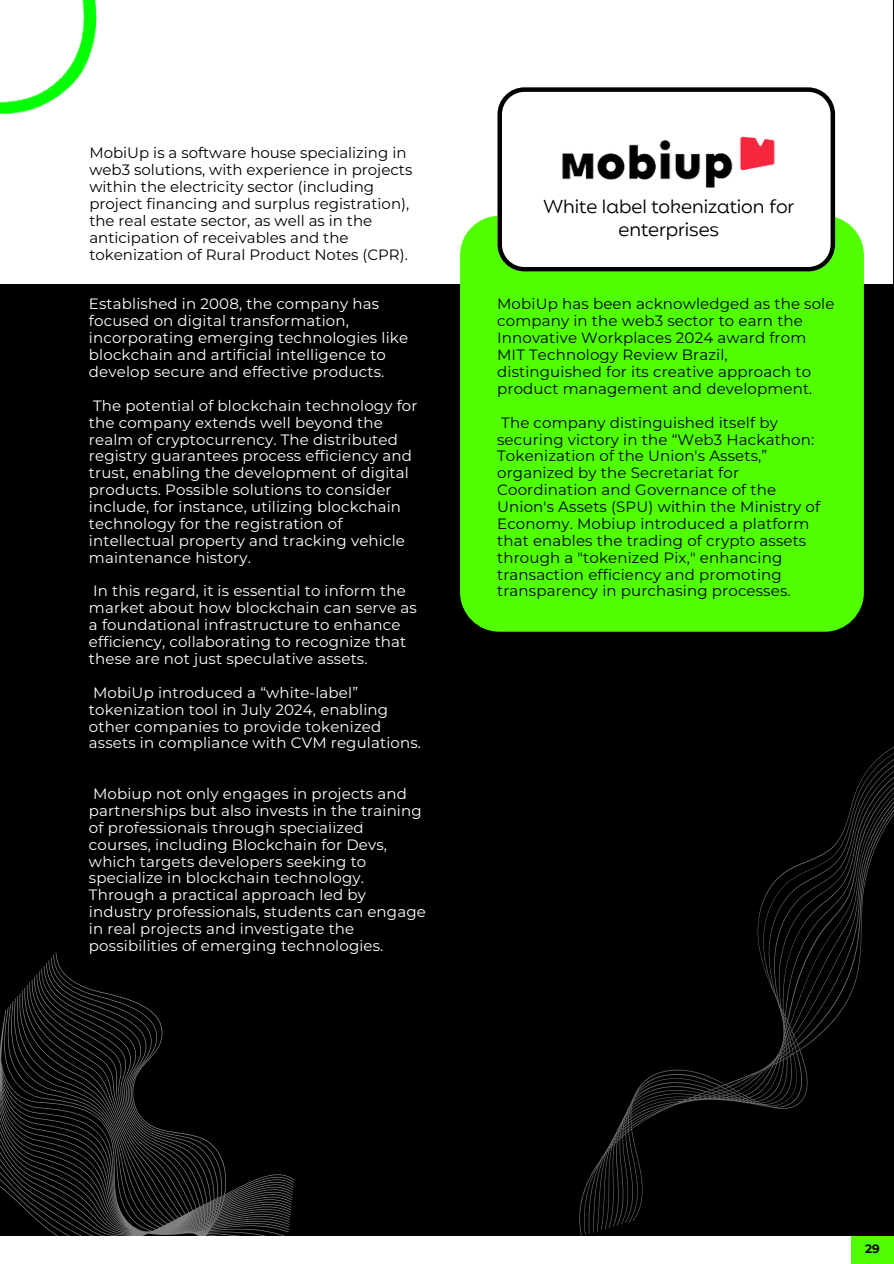
<style>
.page{position:relative;width:894px;height:1264px;background:#fff}
.page>*{position:absolute;margin:0;border:0;box-sizing:border-box;transform-origin:0 0}
.t1{font:19.05px/22.5px "Mangueira";color:#000;text-align:center}
.t2{font:15px/16.8px "Montserrat";letter-spacing:.01em;color:#fff}
.t3{font:15px/16.8px "Montserrat";letter-spacing:.01em;color:#000}
.t4{font:700 12px "Montserrat";color:#000}
</style>
<div class="page">
<div style="left:0;top:0;width:893px;height:1263px;background:#000"></div>
<div style="left:0;top:0;width:892px;height:283px;background:#fff"></div>
<div style="left:0;top:1236px;width:879px;height:27px;background:#fff"></div>
<div style="left:850px;top:1236px;width:43px;height:27px;background:#50ff01"></div>
<div style="left:460px;top:216px;width:403px;height:415px;background:#50ff01;border-radius:39px"></div>
<svg style="left:497px;top:87px;width:337px;height:184px"></svg>
<img style="left:541px;top:135px;width:254px;height:54px">
<img style="left:0;top:0;width:96px;height:113px">
<svg style="left:0;top:952px;width:294px;height:284px"></svg>
<svg style="left:579px;top:747px;width:314px;height:488px"></svg>
<p class="t3" style="left:89px;top:144px;width:324px">MobiUp is a software house specializing in web3 solutions, with experience in projects within the electricity sector (including project financing and surplus registration), the real estate sector, as well as in the anticipation of receivables and the tokenization of Rural Product Notes (CPR).</p>
<p class="t2" style="left:89px;top:296px;width:320px">Established in 2008, the company has focused on digital transformation, incorporating emerging technologies like blockchain and artificial intelligence to develop secure and effective products.</p>
<p class="t2" style="left:89px;top:397px;width:330px">The potential of blockchain technology for the company extends well beyond the realm of cryptocurrency. The distributed registry guarantees process efficiency and trust, enabling the development of digital products. Possible solutions to consider include, for instance, utilizing blockchain technology for the registration of intellectual property and tracking vehicle maintenance history.</p>
<p class="t2" style="left:89px;top:582px;width:329px">In this regard, it is essential to inform the market about how blockchain can serve as a foundational infrastructure to enhance efficiency, collaborating to recognize that these are not just speculative assets.</p>
<h1 class="t2" style="left:89px;top:684px;width:333px">MobiUp introduced a “white-label” tokenization tool in July 2024, enabling other companies to provide tokenized assets in compliance with CVM regulations.</h1>
<p class="t2" style="left:89px;top:785px;width:338px">Mobiup not only engages in projects and partnerships but also invests in the training of professionals through specialized courses, including Blockchain for Devs, which targets developers seeking to specialize in blockchain technology.<br>Through a practical approach led by industry professionals, students can engage in real projects and investigate the possibilities of emerging technologies.</p>
<p class="t1" style="left:543px;top:195px;width:252px">White label tokenization for enterprises</p>
<p class="t3" style="left:497px;top:296px;width:339px">MobiUp has been acknowledged as the sole company in the web3 sector to earn the Innovative Workplaces 2024 award from MIT Technology Review Brazil, distinguished for its creative approach to product management and development.</p>
<p class="t3" style="left:497px;top:414px;width:324px">The company distinguished itself by securing victory in the “Web3 Hackathon:<br>Tokenization of the Union's Assets,” organized by the Secretariat for Coordination and Governance of the Union's Assets (SPU) within the Ministry of Economy. Mobiup introduced a platform that enables the trading of crypto assets through a "tokenized Pix," enhancing transaction efficiency and promoting transparency in purchasing processes.</p>
<p class="t4" style="left:864px;top:1241px;width:16px">29</p>
</div>
